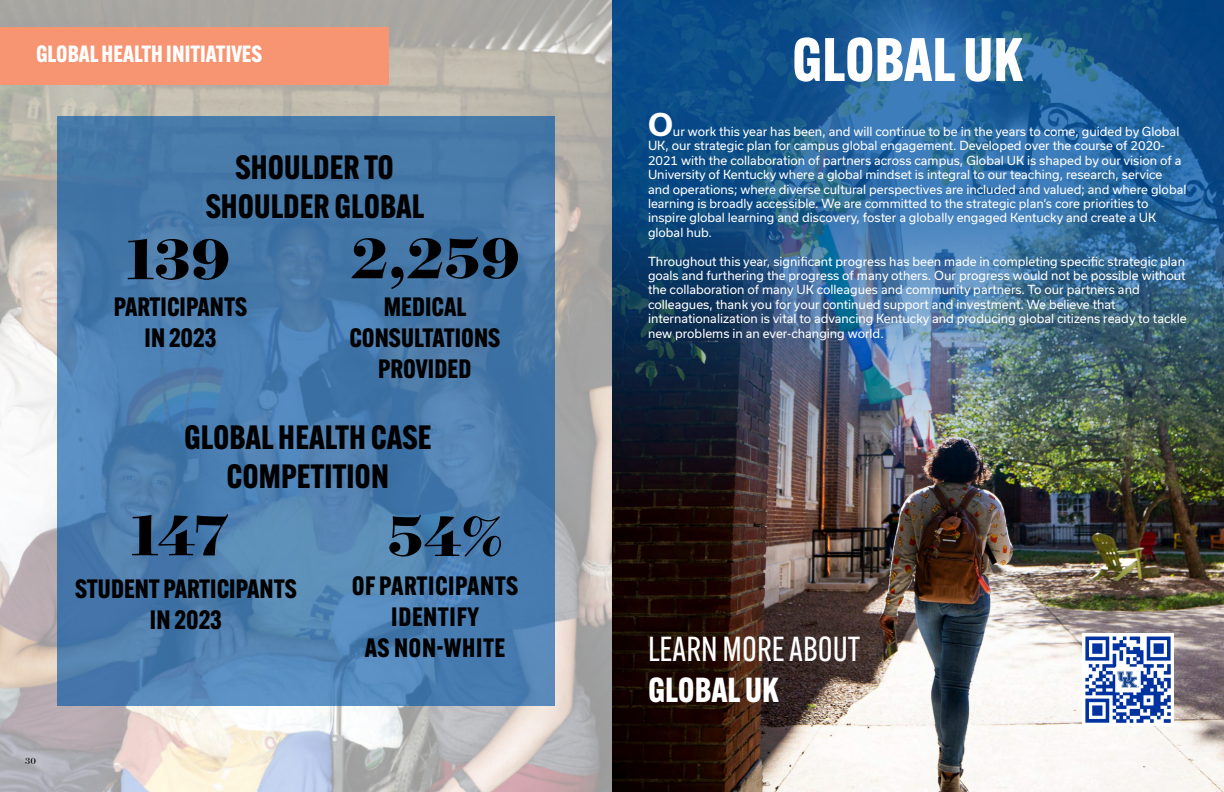
<style>
.page{position:relative;width:1224px;height:792px;background:#fff}
.page>*{position:absolute;margin:0;border:0;box-sizing:border-box;transform-origin:0 0}
.t1{font:700 65px "Surveyor Display";letter-spacing:-.005em;color:#000}
.t2{font:700 60px "Alternate Gothic ATF";color:#fff}
.t3{font:34px "Alternate Gothic ATF";color:#fff}
.t4{font:700 34px "Alternate Gothic ATF";color:#fff}
.t5{font:700 33px/39.6px "Alternate Gothic ATF";color:#000;text-align:center}
.t6{font:700 30px "Usual";color:#fff}
.t7{font:700 26px/31.2px "Alternate Gothic ATF";color:#000;text-align:center}
.t8{font:700 26px/31.2px "Alternate Gothic ATF";letter-spacing:.02em;color:#000;text-align:center}
.t9{font:700 23px "Alternate Gothic ATF";color:#fff}
.t10{font:12px/14.4px "Usual";color:#fff}
.t11{font:10px "Surveyor Display";color:#000}
</style>
<div class="page">
<img style="left:0;top:0;width:1224px;height:792px">
<img style="left:612px;top:0;width:612px;height:513px">
<img style="left:1082px;top:634px;width:91px;height:91px">
<div style="left:0;top:27px;width:389px;height:57px;background:#f79471"></div>
<svg style="left:57px;top:117px;width:497px;height:589px;background:#4a7dae"></svg>
<h3 class="t9" style="left:36px;top:40px;width:228px">GLOBAL HEALTH INITIATIVES</h3>
<h3 class="t5" style="left:206px;top:147px;width:220px">SHOULDER TO<br>SHOULDER GLOBAL</h3>
<h1 class="t1" style="left:127px;top:218px;width:106px">139</h1>
<h3 class="t7" style="left:114px;top:291px;width:135px">PARTICIPANTS<br>IN 2023</h3>
<h1 class="t1" style="left:350px;top:217px;width:172px">2,259</h1>
<h3 class="t7" style="left:349px;top:291px;width:152px">MEDICAL<br>CONSULTATIONS<br>PROVIDED</h3>
<h3 class="t5" style="left:184px;top:417px;width:249px">GLOBAL HEALTH CASE<br>COMPETITION</h3>
<h1 class="t1" style="left:131px;top:494px;width:100px">147</h1>
<h3 class="t7" style="left:75px;top:573px;width:223px">STUDENT PARTICIPANTS<br>IN 2023</h3>
<p class="t11" style="left:25px;top:755px;width:12px">30</p>
<h1 class="t1" style="left:387px;top:495px;width:117px">54%</h1>
<h3 class="t8" style="left:352px;top:570px;width:168px">OF PARTICIPANTS<br>IDENTIFY<br>AS NON-WHITE</h3>
<h2 class="t2" style="left:792px;top:22px;width:233px">GLOBAL UK</h2>
<h3 class="t6" style="left:648px;top:107px;width:26px">O</h3>
<p class="t10" style="left:648px;top:124px;width:540px;text-indent:25px">ur work this year has been, and will continue to be in the years to come, guided by Global UK, our strategic plan for campus global engagement. Developed over the course of 2020- 2021 with the collaboration of partners across campus, Global UK is shaped by our vision of a University of Kentucky where a global mindset is integral to our teaching, research, service and operations; where diverse cultural perspectives are included and valued; and where global learning is broadly accessible. We are committed to the strategic plan’s core priorities to inspire global learning and discovery, foster a globally engaged Kentucky and create a UK global hub.</p>
<p class="t10" style="left:648px;top:254px;width:540px">Throughout this year, significant progress has been made in completing specific strategic plan goals and furthering the progress of many others. Our progress would not be possible without the collaboration of many UK colleagues and community partners. To our partners and colleagues, thank you for your continued support and investment. We believe that internationalization is vital to advancing Kentucky and producing global citizens ready to tackle new problems in an ever-changing world.</p>
<h3 class="t3" style="left:648px;top:628px;width:214px">LEARN MORE ABOUT</h3>
<h3 class="t4" style="left:648px;top:668px;width:132px">GLOBAL UK</h3>
</div>
